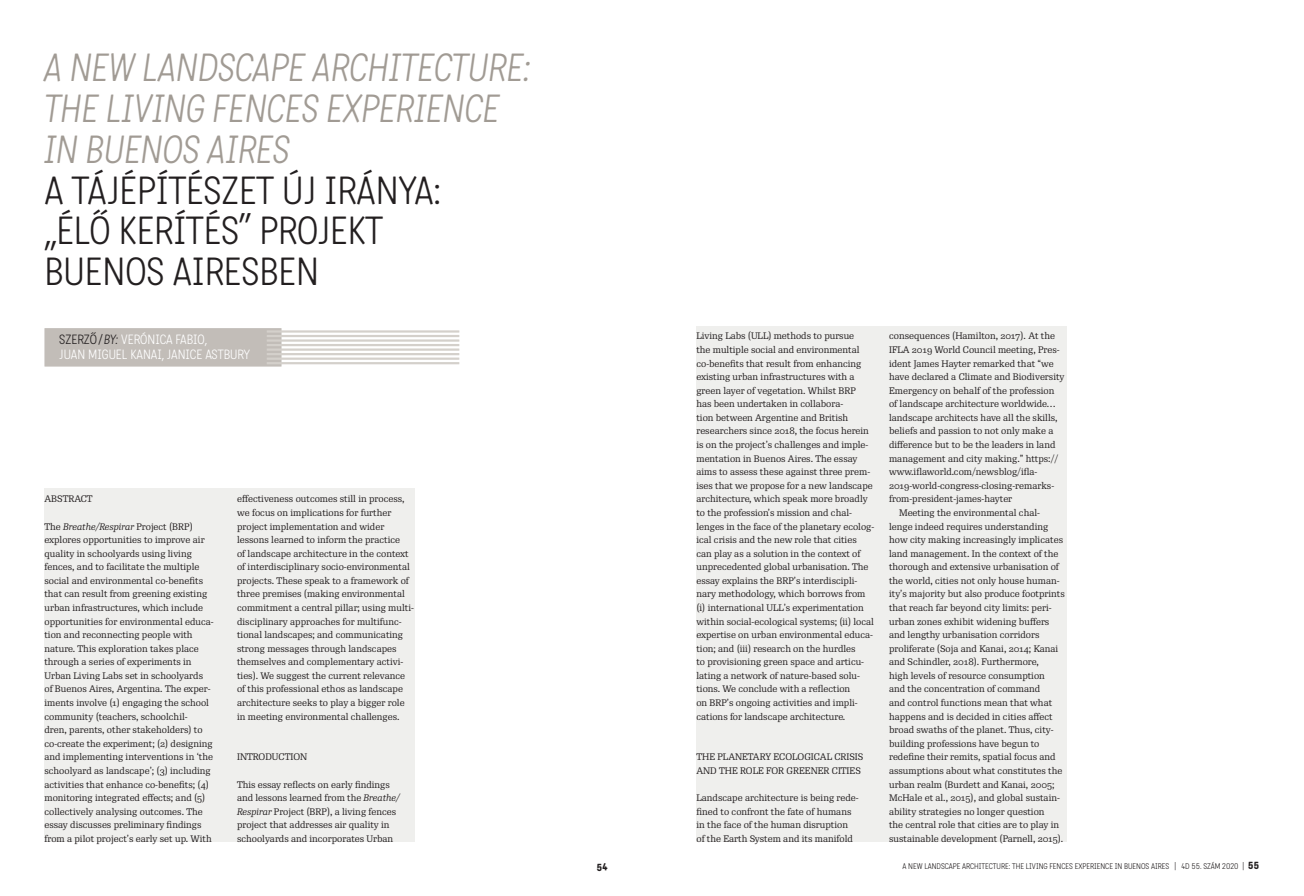
<style>
.page{position:relative;width:1304px;height:896px;background:#fff}
.page>*{position:absolute;margin:0;border:0;box-sizing:border-box;transform-origin:0 0}
.Title_38_40{font:italic 300 38px/40.7px "Katarine Std";color:#a19b94}
.Title_38_40-2{font:300 38px/40.7px "Katarine Std";color:#231f20}
.t1{font:300 13px/15px "Katarine Std";color:#fff}
.t2{font:500 10px "Katarine Std";color:#231f20}
.First_Par_EN{font:9.2px/13.6px "Re Public Std";color:#231f20}
.In_Text_TITLE{font:9.2px/13.6px "Re Public Std";color:#231f20}
.t3{font:300 8px "Katarine Std";color:#231f20}
.s1{color:#231f20}
.s2{font-style:italic;color:#231f20}
.s3{font-style:italic}
.s4{font-weight:500;font-size:10px}
</style>
<div class="page">
<div style="left:44px;top:328px;width:238px;height:38px;background:#c2bdb8"></div>
<hr style="left:267px;top:330px;width:192px;height:3px;background:#d4d0cb">
<hr style="left:267px;top:335px;width:192px;height:2px;background:#d4d0cb">
<hr style="left:267px;top:339px;width:192px;height:3px;background:#d4d0cb">
<hr style="left:267px;top:344px;width:192px;height:2px;background:#d4d0cb">
<hr style="left:267px;top:348px;width:192px;height:3px;background:#d4d0cb">
<hr style="left:267px;top:353px;width:192px;height:2px;background:#d4d0cb">
<hr style="left:267px;top:357px;width:192px;height:3px;background:#d4d0cb">
<hr style="left:267px;top:362px;width:192px;height:2px;background:#d4d0cb">
<div style="left:44px;top:489px;width:371px;height:353px;background:#efefed"></div>
<div style="left:696px;top:326px;width:371px;height:516px;background:#efefed"></div>
<p class="Title_38_40" style="left:44px;top:47px;width:488px">A NEW LANDSCAPE ARCHITECTURE:<br>THE LIVING FENCES EXPERIENCE<br>IN BUENOS AIRES</p>
<p class="Title_38_40-2" style="left:44px;top:169px;width:398px">A TÁJÉPÍTÉSZET ÚJ IRÁNYA: „ÉLŐ KERÍTÉS” PROJEKT<br>BUENOS AIRESBEN</p>
<p class="t1" style="left:59px;top:332px;width:192px"><span class="s1">SZERZŐ/</span> <span class="s2">BY:</span> VERÓNICA FABIO,<br>JUAN MIGUEL KANAI, JANICE ASTBURY</p>
<p class="In_Text_TITLE" style="left:44px;top:492px;width:50px">ABSTRACT</p>
<p class="First_Par_EN" style="left:44px;top:519px;width:171px">The <span class="s3">Breathe/Respirar</span> Project (BRP) explores opportunities to improve air quality in schoolyards using living fences, and to facilitate the multiple social and environmental co-benefits that can result from greening existing urban infrastructures, which include opportunities for environmental educa&shy;tion and reconnecting people with nature. This exploration takes place through a series of experiments in Urban Living Labs set in schoolyards<br>of Buenos Aires, Argentina. The exper&shy;iments involve (1) engaging the school community (teachers, schoolchil-<br>dren, parents, other stakeholders) to co-create the experiment; (2) designing and implementing interventions in ‘the schoolyard as landscape’; (3) including activities that enhance co-benefits; (4) monitoring integrated effects; and (5) collectively analysing outcomes. The essay discusses preliminary findings from a pilot project’s early set up. With</p>
<p class="First_Par_EN" style="left:237px;top:492px;width:178px">effectiveness outcomes still in process, we focus on implications for further project implementation and wider lessons learned to inform the practice<br>of landscape architecture in the context of interdisciplinary socio-environmental projects. These speak to a framework of three premises (making environmental commitment a central pillar; using multi&shy;disciplinary approaches for multifunc&shy;tional landscapes; and communicating strong messages through landscapes themselves and complementary activi&shy;ties). We suggest the current relevance of this professional ethos as landscape architecture seeks to play a bigger role in meeting environmental challenges.</p>
<p class="In_Text_TITLE" style="left:237px;top:750px;width:72px">INTRODUCTION</p>
<p class="First_Par_EN" style="left:237px;top:777px;width:164px">This essay reflects on early findings and lessons learned from the <span class="s3">Breathe/ Respirar</span> Project (BRP), a living fences project that addresses air quality in schoolyards and incorporates Urban</p>
<p class="First_Par_EN" style="left:696px;top:329px;width:179px">Living Labs (ULL) methods to pursue<br>the multiple social and environmental co-benefits that result from enhancing existing urban infrastructures with a green layer of vegetation. Whilst BRP<br>has been undertaken in collabora-<br>tion between Argentine and British researchers since 2018, the focus herein is on the project’s challenges and imple&shy;mentation in Buenos Aires. The essay aims to assess these against three prem&shy;ises that we propose for a new landscape architecture, which speak more broadly to the profession’s mission and chal&shy;lenges in the face of the planetary ecolog&shy;ical crisis and the new role that cities can play as a solution in the context of unprecedented global urbanisation. The essay explains the BRP’s interdiscipli&shy;nary methodology, which borrows from (i) international ULL’s experimentation within social-ecological systems; (ii) local expertise on urban environmental educa&shy;tion; and (iii) research on the hurdles<br>to provisioning green space and articu&shy;lating a network of nature-based solu&shy;tions. We conclude with a reflection<br>on BRP’s ongoing activities and impli&shy;cations for landscape architecture.</p>
<p class="In_Text_TITLE" style="left:696px;top:750px;width:168px">THE PLANETARY ECOLOGICAL CRISIS<br>AND THE ROLE FOR GREENER CITIES</p>
<p class="First_Par_EN" style="left:696px;top:791px;width:164px">Landscape architecture is being rede&shy;fined to confront the fate of humans in the face of the human disruption<br>of the Earth System and its manifold</p>
<p class="First_Par_EN" style="left:889px;top:329px;width:177px">consequences (Hamilton, 2017). At the IFLA 2019 World Council meeting, Pres&shy;ident James Hayter remarked that “we have declared a Climate and Biodiversity Emergency on behalf of the profession of landscape architecture worldwide… landscape architects have all the skills, beliefs and passion to not only make a difference but to be the leaders in land management and city making.” https:// www.iflaworld.com/newsblog/ifla-2019-world-congress-closing-remarks&shy;from-president-james-hayter</p>
<p class="First_Par_EN" style="left:889px;top:506px;width:177px;text-indent:10px">Meeting the environmental chal&shy;lenge indeed requires understanding how city making increasingly implicates land management. In the context of the thorough and extensive urbanisation of the world, cities not only house human&shy;ity’s majority but also produce footprints that reach far beyond city limits: peri&shy;urban zones exhibit widening buffers and lengthy urbanisation corridors proliferate (Soja and Kanai, 2014; Kanai and Schindler, 2018). Furthermore,<br>high levels of resource consumption<br>and the concentration of command<br>and control functions mean that what happens and is decided in cities affect broad swaths of the planet. Thus, city&shy;building professions have begun to redefine their remits, spatial focus and assumptions about what constitutes the urban realm (Burdett and Kanai, 2005; McHale et al., 2015), and global sustain&shy;ability strategies no longer question<br>the central role that cities are to play in sustainable development (Parnell, 2015).</p>
<p class="t2" style="left:596px;top:858px;width:13px">54</p>
<p class="t3" style="left:902px;top:861px;width:358px">A NEW LANDSCAPE ARCHITECTURE: THE LIVING FENCES EXPERIENCE IN BUENOS AIRES | 4D 55. SZÁM 2020 | <span class="s4">55</span></p>
</div>
